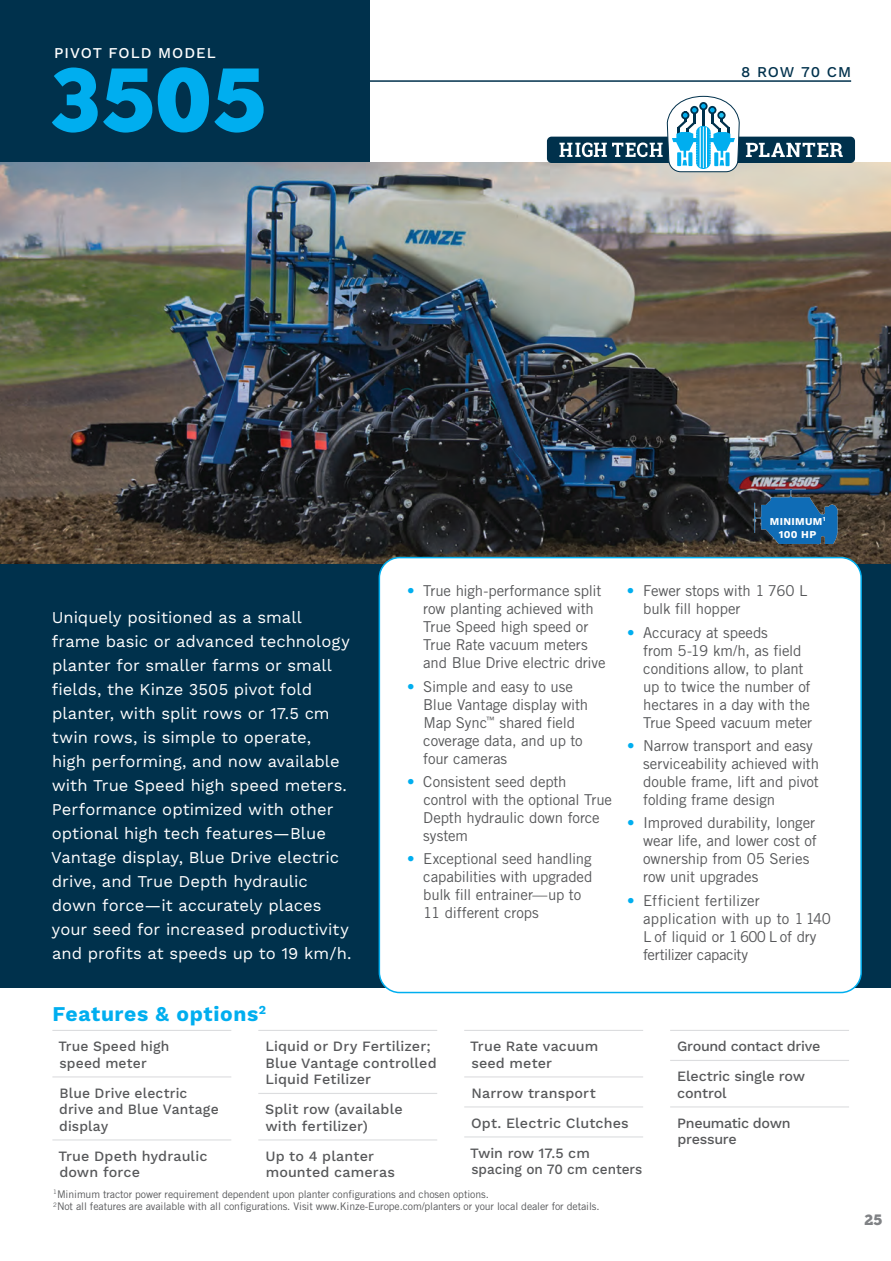
<style>
.page{position:relative;width:891px;height:1261px;background:#fff}
.page>*{position:absolute;margin:0;border:0;box-sizing:border-box;transform-origin:0 0}
.t1{font:90px "Chunk Five Ex";color:#00aeef}
.t2{font:700 21px "Work Sans";letter-spacing:.03em;color:#00aeef}
.t3{font:16.5px/24px "Work Sans";color:#fff}
.t4{font:15px/18px "Trade Gothic LT Std";letter-spacing:-.01em;color:#57585a}
.t5{font:500 15px "Work Sans";letter-spacing:.065em;color:#fff}
.t6{font:500 15px "Work Sans";letter-spacing:.06em;color:#00314c}
.t7{font:15px "Chunk Five Ex";color:#808285}
.t8{font:500 14.25px/16.5px "Work Sans";letter-spacing:.01em;color:#57585a}
.t9{font:500 14.25px/30px "Work Sans";letter-spacing:-.015em;color:#57585a}
.t10{font:500 14.25px "Work Sans";letter-spacing:.01em;color:#57585a;scale:.95 1}
.t11{font:500 14.25px/30px "Work Sans";letter-spacing:-.02em;color:#57585a}
.t12{font:500 14.25px "Work Sans";letter-spacing:-.025em;color:#57585a}
.t13{font:10.5px/12.6px "Trade Gothic LT Std";letter-spacing:-.01em;color:#57585a}
.t14{font:700 10.5px/13.5px "Work Sans";letter-spacing:.03em;color:#fff;text-align:center}
.s1{color:#00aeef}
</style>
<div class="page">
<hr style="left:50px;top:80px;width:801px;height:2px;background:#00314c">
<div style="left:0;top:0;width:370px;height:208px;background:#00314c"></div>
<img style="left:0;top:163px;width:891px;height:401px">
<hr style="left:52px;top:1030px;width:179px;height:1px;background:#dcdddf">
<hr style="left:52px;top:1076px;width:179px;height:1px;background:#dcdddf">
<hr style="left:52px;top:1139px;width:179px;height:1px;background:#dcdddf">
<hr style="left:258px;top:1030px;width:179px;height:1px;background:#dcdddf">
<hr style="left:258px;top:1093px;width:179px;height:1px;background:#dcdddf">
<hr style="left:258px;top:1139px;width:179px;height:1px;background:#dcdddf">
<hr style="left:464px;top:1030px;width:179px;height:1px;background:#dcdddf">
<hr style="left:464px;top:1076px;width:179px;height:1px;background:#dcdddf">
<hr style="left:464px;top:1106px;width:179px;height:1px;background:#dcdddf">
<hr style="left:464px;top:1136px;width:179px;height:1px;background:#dcdddf">
<hr style="left:670px;top:1030px;width:179px;height:1px;background:#dcdddf">
<hr style="left:670px;top:1060px;width:179px;height:1px;background:#dcdddf">
<hr style="left:670px;top:1106px;width:179px;height:1px;background:#dcdddf">
<div style="left:0;top:564px;width:891px;height:423px;background:#00314c"></div>
<div style="left:379px;top:558px;width:482px;height:434px;background:#fff;border-radius:20px"></div>
<div style="left:379px;top:557px;width:483px;height:436px;border:2px solid #00aeef;border-radius:20px"></div>
<div style="left:547px;top:137px;width:308px;height:26px;background:#00314c;border-radius:5px"></div>
<svg style="left:746px;top:143px;width:97px;height:14px"></svg>
<svg style="left:559px;top:96px;width:180px;height:76px"></svg>
<img style="left:754px;top:473px;width:84px;height:85px">
<p class="t5" style="left:54px;top:44px;width:163px">PIVOT FOLD MODEL</p>
<h1 class="t1" style="left:50px;top:32px;width:216px">3505</h1>
<p class="t6" style="left:741px;top:63px;width:112px">8 ROW 70 CM</p>
<p class="t3" style="left:51px;top:606px;width:302px">Uniquely positioned as a small frame basic or advanced technology planter for smaller farms or small fields, the Kinze 3505 pivot fold planter, with split rows or 17.5 cm twin rows, is simple to operate,<br>high performing, and now available with True Speed high speed meters.<br>Performance optimized with other optional high tech features—Blue Vantage display, Blue Drive electric drive, and True Depth hydraulic down force—it accurately places your seed for increased productivity and profits at speeds up to 19 km/h.</p>
<p class="t14" style="left:770px;top:515px;width:57px">MINIMUM<sup>1<br></sup>100 HP</p>
<p class="t4" style="left:423px;top:582px;width:184px;text-indent:-16px"><span class="s1">•</span> True high-performance split row planting achieved with<br>True Speed high speed or<br>True Rate vacuum meters and Blue Drive electric drive</p>
<p class="t4" style="left:423px;top:677px;width:166px;text-indent:-16px"><span class="s1">•</span> Simple and easy to use<br>Blue Vantage display with<br>Map Sync<sup>™</sup> shared field coverage data, and up to four cameras</p>
<p class="t4" style="left:423px;top:772px;width:190px;text-indent:-16px"><span class="s1">•</span> Consistent seed depth control with the optional True<br>Depth hydraulic down force system</p>
<p class="t4" style="left:423px;top:850px;width:171px;text-indent:-16px"><span class="s1">•</span> Exceptional seed handling capabilities with upgraded bulk fill entrainer—up to<br>11 different crops</p>
<p class="t4" style="left:643px;top:582px;width:166px;text-indent:-16px"><span class="s1">•</span> Fewer stops with 1 760 L bulk fill hopper</p>
<p class="t4" style="left:643px;top:623px;width:171px;text-indent:-16px"><span class="s1">•</span> Accuracy at speeds<br>from 5-19 km/h, as field conditions allow, to plant up to twice the number of hectares in a day with the<br>True Speed vacuum meter</p>
<p class="t4" style="left:643px;top:736px;width:177px;text-indent:-16px"><span class="s1">•</span> Narrow transport and easy serviceability achieved with double frame, lift and pivot folding frame design</p>
<p class="t4" style="left:643px;top:814px;width:175px;text-indent:-16px"><span class="s1">•</span> Improved durability, longer wear life, and lower cost of ownership from 05 Series row unit upgrades</p>
<p class="t4" style="left:643px;top:891px;width:189px;text-indent:-16px"><span class="s1">•</span> Efficient fertilizer application with up to 1140<br>L of liquid or 1600 L of dry fertilizer capacity</p>
<h2 class="t2" style="left:53px;top:1002px;width:215px">Features &amp; options<sup>2</sup></h2>
<p class="t8" style="left:58px;top:1039px;width:113px">True Speed high speed meter</p>
<p class="t8" style="left:59px;top:1085px;width:161px">Blue Drive electric drive and Blue Vantage display</p>
<p class="t8" style="left:58px;top:1148px;width:151px">True Dpeth hydraulic down force</p>
<p class="t8" style="left:265px;top:1039px;width:173px">Liquid or Dry Fertilizer;<br>Blue Vantage controlled<br>Liquid Fetilizer</p>
<p class="t8" style="left:265px;top:1102px;width:139px">Split row (available with fertilizer)</p>
<p class="t8" style="left:265px;top:1148px;width:131px">Up to 4 planter mounted cameras</p>
<p class="t8" style="left:470px;top:1039px;width:130px">True Rate vacuum seed meter</p>
<p class="t8" style="left:470px;top:1078px;width:160px;line-height:30px">Narrow transport<br>Opt. Electric Clutches<br>Twin row 17.5 cm</p>
<p class="t10" style="left:471px;top:1161px;width:181px">spacing on 70 cm centers</p>
<p class="t13" style="left:53px;top:1187px;width:548px"><sup>1</sup>Minimum tractor power requirement dependent upon planter configurations and chosen options.<br><sup>2</sup>Not all features are available with all configurations. Visit www.Kinze-Europe.com/planters or your local dealer for details.</p>
<p class="t9" style="left:677px;top:1032px;width:145px">Ground contact drive<br>Electric single row</p>
<p class="t11" style="left:677px;top:1078px;width:115px">control<br>Pneumatic down</p>
<p class="t12" style="left:677px;top:1131px;width:61px">pressure</p>
<p class="t7" style="left:864px;top:1209px;width:19px">25</p>
</div>
